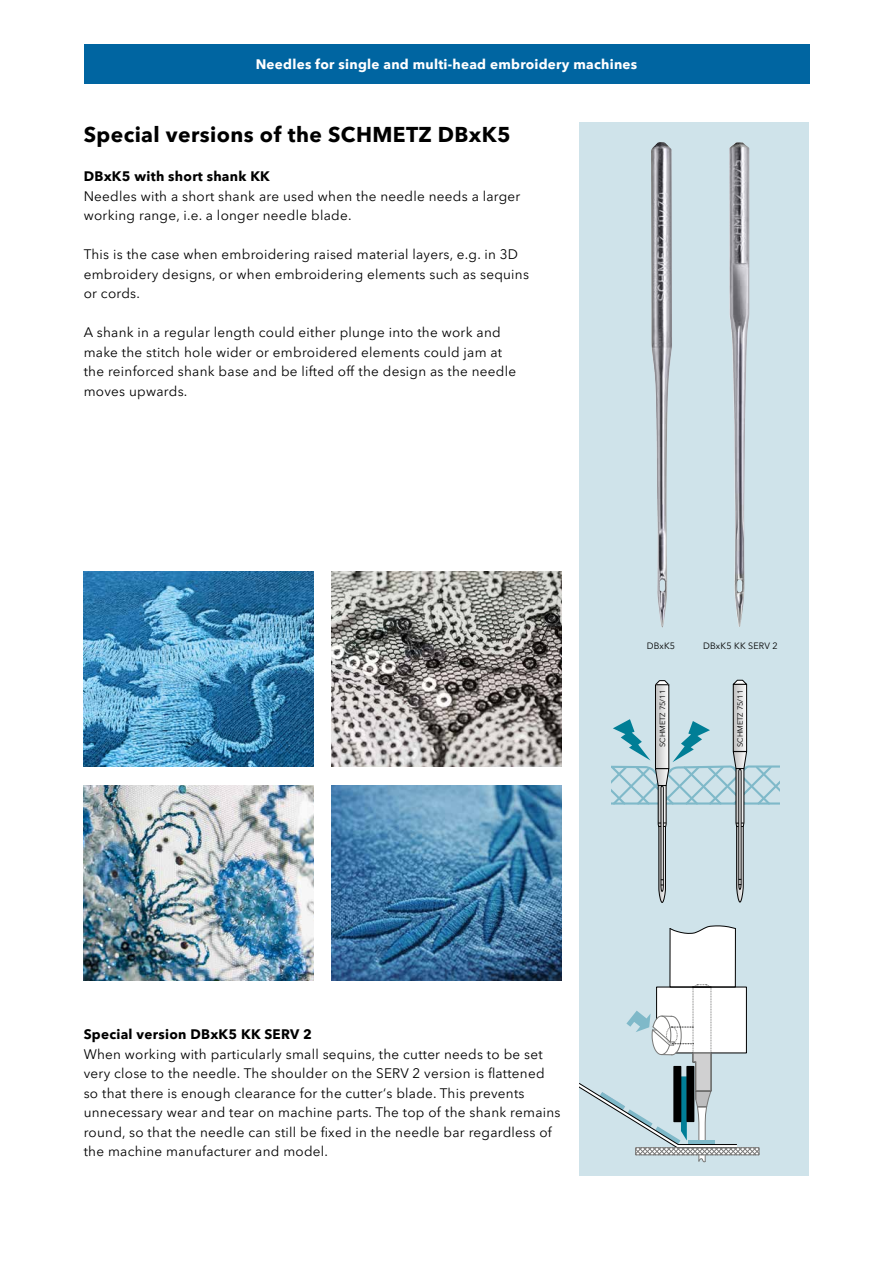
<style>
.page{position:relative;width:893px;height:1263px;background:#fff}
.page>*{position:absolute;margin:0;border:0;box-sizing:border-box;transform-origin:0 0}
.t1{font:700 21px "Avenir Next W1 G";letter-spacing:.02em;color:#000}
.t2{font:13.5px/19.5px "Avenir Next W1 G";letter-spacing:.02em;color:#000}
.t3{font:700 13.5px "Avenir Next W1 G";letter-spacing:.02em;color:#fff}
.t4{font:700 13.5px "Avenir Next W1 G";letter-spacing:.02em;color:#000}
.t5{font:9px "Avenir Next W1 G";letter-spacing:.02em;color:#000}
.t6{font:7.5px "Avenir Next";color:#000}
</style>
<div class="page">
<div style="left:579px;top:123px;width:230px;height:1053px;background:#cfe3ea"></div>
<img style="left:84px;top:571px;width:230px;height:195px">
<img style="left:84px;top:786px;width:230px;height:195px">
<img style="left:332px;top:571px;width:229px;height:195px">
<img style="left:332px;top:786px;width:229px;height:195px">
<img style="left:651px;top:142px;width:21px;height:485px">
<svg style="left:655px;top:680px;width:15px;height:5px"></svg>
<svg style="left:657px;top:686px;width:10px;height:33px"></svg>
<div style="left:655px;top:684px;width:14px;height:85px;border:1px solid #000"></div>
<svg style="left:732px;top:680px;width:16px;height:5px"></svg>
<svg style="left:735px;top:686px;width:10px;height:33px"></svg>
<div style="left:733px;top:684px;width:14px;height:68px;border:1px solid #000"></div>
<svg style="left:611px;top:719px;width:168px;height:184px"></svg>
<svg style="left:579px;top:925px;width:181px;height:237px"></svg>
<img style="left:729px;top:142px;width:20px;height:485px">
<div style="left:84px;top:45px;width:725px;height:39px;background:#0065a1"></div>
<p class="t3" style="left:256px;top:54px;width:383px">Needles for single and multi-head embroidery machines</p>
<h1 class="t1" style="left:84px;top:118px;width:429px">Special versions of the SCHMETZ DBxK5</h1>
<p class="t4" style="left:84px;top:166px;width:188px">DBxK5 with short shank KK</p>
<p class="t2" style="left:84px;top:185px;width:438px">Needles with a short shank are used when the needle needs a larger working range, i.e. a longer needle blade.</p>
<p class="t2" style="left:84px;top:243px;width:447px">This is the case when embroidering raised material layers, e.g. in 3D embroidery designs, or when embroidering elements such as sequins or cords.</p>
<p class="t2" style="left:84px;top:321px;width:434px">A shank in a regular length could either plunge into the work and make the stitch hole wider or embroidered elements could jam at the reinforced shank base and be lifted off the design as the needle moves upwards.</p>
<p class="t5" style="left:647px;top:639px;width:30px">DBxK5</p>
<p class="t5" style="left:703px;top:639px;width:76px">DBxK5 KK SERV 2</p>
<p class="t6" style="left:656px;top:747px;width:59px;rotate:-90deg">SCHMETZ 75/11</p>
<p class="t6" style="left:734px;top:747px;width:59px;rotate:-90deg">SCHMETZ 75/11</p>
<p class="t4" style="left:84px;top:1024px;width:230px">Special version DBxK5 KK SERV 2</p>
<p class="t2" style="left:84px;top:1043px;width:478px">When working with particularly small sequins, the cutter needs to be set very close to the needle. The shoulder on the SERV 2 version is flattened so that there is enough clearance for the cutter‘s blade. This prevents unnecessary wear and tear on machine parts. The top of the shank remains round, so that the needle can still be fixed in the needle bar regardless of the machine manufacturer and model.</p>
</div>
